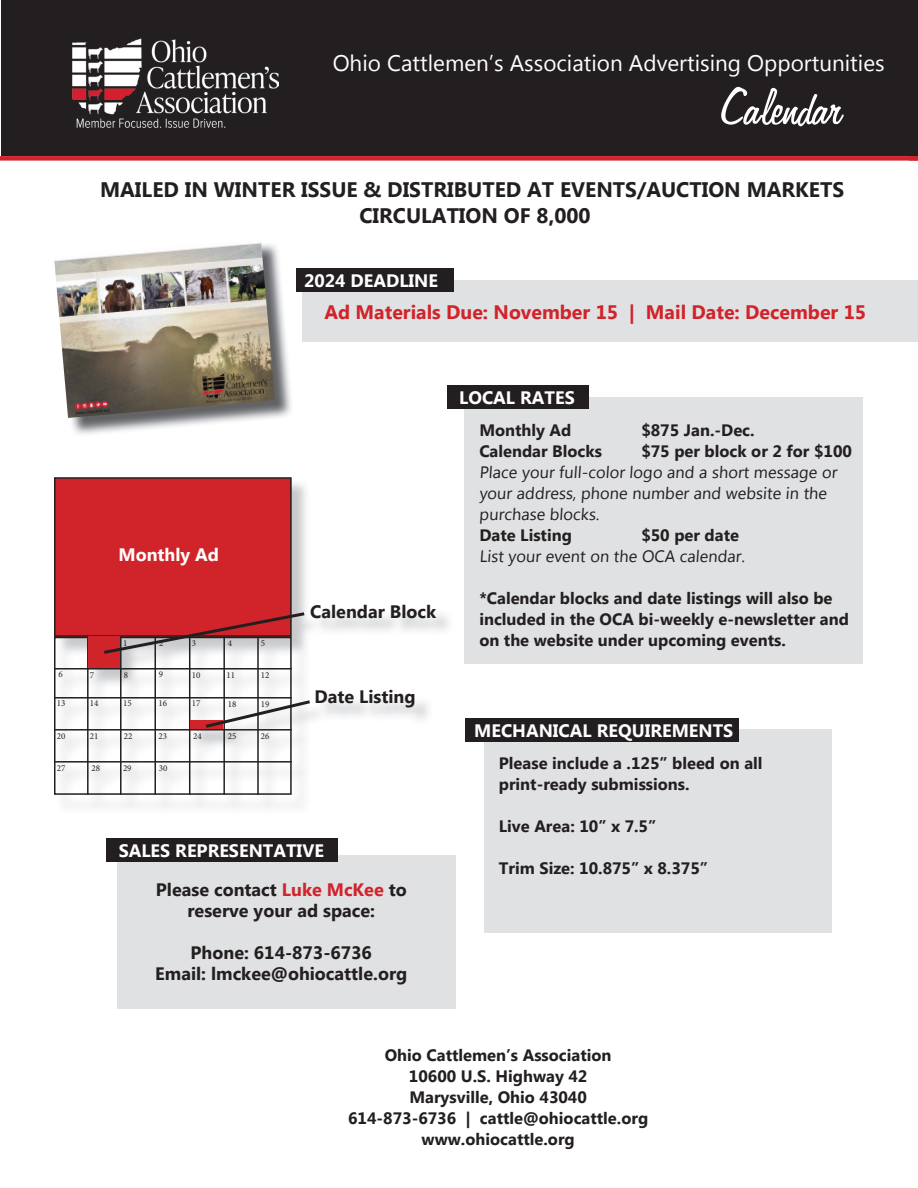
<style>
.page{position:relative;width:918px;height:1188px;background:#fff}
.page>*{position:absolute;margin:0;border:0;box-sizing:border-box;transform-origin:0 0}
.t1{font:58.5px "Freehand 575 BT";color:#fff}
.t2{font:22.5px "Microsoft New Tai Lue";color:#fff}
.t3{font:700 21px/25.2px "Microsoft New Tai Lue";color:#231f20;text-align:center}
.t4{font:700 19.5px "Microsoft New Tai Lue";color:#d1232a}
.t5{font:700 18px/39px "Microsoft New Tai Lue";color:#fff}
.t6{font:700 18px/21px "Microsoft New Tai Lue";color:#231f20;text-align:center}
.t7{font:700 16.5px/21px "Microsoft New Tai Lue";color:#231f20}
.t8{font:16.5px/21px "Microsoft New Tai Lue";color:#231f20}
.t9{font:9px "Minion Pro";color:#231f20}
.s1{color:#231f20}
.s2{color:#d1232a}
</style>
<div class="page">
<div style="left:1px;top:0;width:917px;height:156px;background:#231f20"></div>
<img style="left:72px;top:39px;width:207px;height:88px">
<div style="left:0;top:156px;width:918px;height:5px;background:#d1232a"></div>
<div style="left:303px;top:280px;width:615px;height:62px;background:#e0e1e3"></div>
<div style="left:296px;top:269px;width:158px;height:23px;background:#231f20"></div>
<img style="left:71px;top:247px;width:220px;height:187px">
<img style="left:54px;top:242px;width:221px;height:176px">
<img style="left:60px;top:483px;width:388px;height:325px">
<div style="left:54px;top:637px;width:238px;height:158px;border:2px solid #231f20"></div>
<div style="left:55px;top:478px;width:236px;height:158px;background:#d1232a"></div>
<div style="left:54px;top:477px;width:238px;height:160px;border:2px solid #231f20"></div>
<hr style="left:87px;top:637px;width:2px;height:158px;background:#231f20">
<hr style="left:154px;top:637px;width:2px;height:158px;background:#231f20">
<hr style="left:120px;top:637px;width:2px;height:158px;background:#231f20">
<hr style="left:189px;top:637px;width:1px;height:158px;background:#231f20">
<hr style="left:223px;top:637px;width:2px;height:158px;background:#231f20">
<hr style="left:257px;top:637px;width:2px;height:158px;background:#231f20">
<hr style="left:54px;top:668px;width:238px;height:2px;background:#231f20">
<hr style="left:54px;top:697px;width:238px;height:2px;background:#231f20">
<hr style="left:54px;top:729px;width:238px;height:2px;background:#231f20">
<hr style="left:54px;top:761px;width:238px;height:2px;background:#231f20">
<div style="left:89px;top:637px;width:31px;height:31px;background:#d1232a"></div>
<div style="left:190px;top:721px;width:33px;height:8px;background:#d1232a"></div>
<svg style="left:101px;top:610px;width:207px;height:46px"></svg>
<svg style="left:202px;top:698px;width:111px;height:32px"></svg>
<div style="left:465px;top:397px;width:398px;height:266px;background:#e0e1e3"></div>
<div style="left:447px;top:385px;width:142px;height:24px;background:#231f20"></div>
<div style="left:484px;top:730px;width:348px;height:203px;background:#e0e1e3"></div>
<div style="left:465px;top:718px;width:274px;height:23px;background:#231f20"></div>
<div style="left:118px;top:855px;width:338px;height:153px;background:#e0e1e3"></div>
<div style="left:106px;top:839px;width:232px;height:23px;background:#231f20"></div>
<h2 class="t2" style="left:333px;top:50px;width:554px">Ohio Cattlemen’s Association Advertising Opportunities</h2>
<h1 class="t1" style="left:721px;top:77px;width:123px">Calendar</h1>
<p class="t3" style="left:100px;top:179px;width:746px">MAILED IN WINTER ISSUE &amp; DISTRIBUTED AT EVENTS/AUCTION MARKETS<br>CIRCULATION OF 8,000</p>
<p class="t5" style="left:118px;top:537px;width:102px">Monthly Ad</p>
<p class="t9" style="left:123px;top:637px;width:6px">1</p>
<p class="t9" style="left:159px;top:637px;width:6px">2</p>
<p class="t9" style="left:192px;top:637px;width:6px">3</p>
<p class="t9" style="left:228px;top:637px;width:6px">4</p>
<p class="t9" style="left:261px;top:637px;width:6px">5</p>
<p class="t5" style="left:304px;top:263px;width:135px">2024 DEADLINE</p>
<p class="t4" style="left:324px;top:301px;width:543px">Ad Materials Due: November 15 | Mail Date: December 15</p>
<p class="t6" style="left:310px;top:602px;width:127px">Calendar Block</p>
<p class="t5" style="left:459px;top:379px;width:117px">LOCAL RATES</p>
<p class="t7" style="left:479px;top:421px;width:94px">Monthly Ad</p>
<p class="t7" style="left:641px;top:421px;width:115px">$875 Jan.-Dec.</p>
<p class="t7" style="left:479px;top:442px;width:124px">Calendar Blocks</p>
<p class="t7" style="left:641px;top:442px;width:212px">$75 per block or 2 for $100</p>
<p class="t8" style="left:479px;top:463px;width:361px">Place your full-color logo and a short message or your address, phone number and website in the purchase blocks.</p>
<p class="t7" style="left:479px;top:526px;width:94px">Date Listing</p>
<p class="t7" style="left:641px;top:526px;width:99px">$50 per date</p>
<p class="t8" style="left:479px;top:547px;width:269px">List your event on the OCA calendar.</p>
<p class="t7" style="left:479px;top:589px;width:371px">*Calendar blocks and date listings will also be included in the OCA bi-weekly e-newsletter and on the website under upcoming events.</p>
<p class="t9" style="left:58px;top:668px;width:6px">6</p>
<p class="t9" style="left:90px;top:669px;width:6px">7</p>
<p class="t9" style="left:124px;top:669px;width:6px">8</p>
<p class="t9" style="left:159px;top:668px;width:6px">9</p>
<p class="t9" style="left:192px;top:669px;width:10px">10</p>
<p class="t9" style="left:226px;top:669px;width:10px">11</p>
<p class="t9" style="left:261px;top:669px;width:10px">12</p>
<p class="t9" style="left:57px;top:697px;width:10px">13</p>
<p class="t9" style="left:90px;top:697px;width:10px">14</p>
<p class="t9" style="left:123px;top:697px;width:10px">15</p>
<p class="t9" style="left:158px;top:697px;width:10px">16</p>
<p class="t9" style="left:192px;top:697px;width:10px">17</p>
<p class="t9" style="left:228px;top:698px;width:10px">18</p>
<p class="t9" style="left:261px;top:698px;width:10px">19</p>
<p class="t9" style="left:57px;top:730px;width:10px">20</p>
<p class="t9" style="left:90px;top:730px;width:10px">21</p>
<p class="t9" style="left:124px;top:730px;width:10px">22</p>
<p class="t9" style="left:158px;top:730px;width:10px">23</p>
<p class="t9" style="left:193px;top:730px;width:10px">24</p>
<p class="t9" style="left:228px;top:730px;width:10px">25</p>
<p class="t9" style="left:261px;top:730px;width:10px">26</p>
<p class="t9" style="left:57px;top:762px;width:10px">27</p>
<p class="t9" style="left:91px;top:762px;width:10px">28</p>
<p class="t9" style="left:123px;top:762px;width:10px">29</p>
<p class="t9" style="left:159px;top:762px;width:10px">30</p>
<p class="t6" style="left:314px;top:687px;width:103px">Date Listing</p>
<p class="t5" style="left:156px;top:833px;width:252px;text-indent:-37px">SALES REPRESENTATIVE<br><span class="s1">Please contact</span> <span class="s2">Luke McKee</span> <span class="s1">to</span></p>
<p class="t6" style="left:187px;top:902px;width:189px">reserve your ad space:</p>
<p class="t6" style="left:155px;top:944px;width:254px">Phone: 614-873-6736<br>Email: lmckee@ohiocattle.org</p>
<p class="t5" style="left:474px;top:712px;width:261px">MECHANICAL REQUIREMENTS</p>
<p class="t7" style="left:499px;top:754px;width:265px">Please include a .125” bleed on all print-ready submissions.</p>
<p class="t7" style="left:499px;top:817px;width:159px">Live Area: 10” x 7.5”</p>
<p class="t7" style="left:499px;top:859px;width:211px">Trim Size: 10.875” x 8.375”</p>
<p class="t7" style="left:348px;top:1046px;width:302px;text-align:center">Ohio Cattlemen’s Association<br>10600 U.S. Highway 42<br>Marysville, Ohio 43040<br>614-873-6736 | cattle@ohiocattle.org www.ohiocattle.org</p>
</div>
